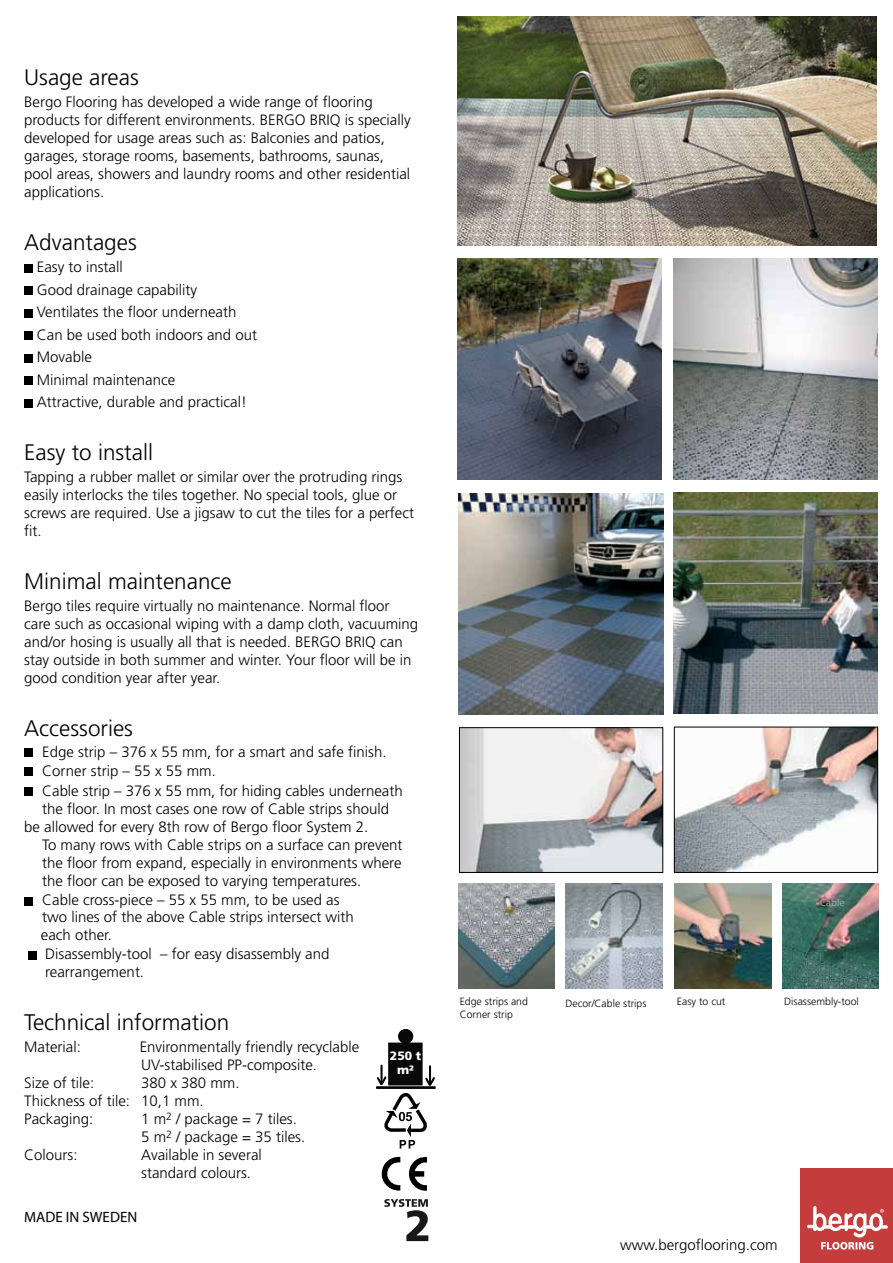
<style>
.page{position:relative;width:893px;height:1263px;background:#fff}
.page>*{position:absolute;margin:0;border:0;box-sizing:border-box;transform-origin:0 0}
.t1{font:300 22.5px "Frutiger";color:#000}
.t2{font:300 15px/18px "Frutiger";color:#000}
.t3{font:15px "Myriad Pro";color:#000}
.t4{font:900 12.15px/14.5px "Frutiger";color:#fff;text-align:center}
.t5{font:300 10.5px "Frutiger";color:#000}
.t6{font:10.5px "Myriad Pro";color:#92abac}
</style>
<div class="page">
<img style="left:782px;top:884px;width:97px;height:105px">
<img style="left:459px;top:884px;width:96px;height:105px">
<img style="left:566px;top:884px;width:97px;height:105px">
<img style="left:675px;top:884px;width:96px;height:105px">
<img style="left:674px;top:258px;width:204px;height:221px">
<img style="left:458px;top:17px;width:419px;height:229px">
<img style="left:458px;top:259px;width:204px;height:221px">
<img style="left:674px;top:493px;width:204px;height:221px">
<img style="left:459px;top:493px;width:204px;height:221px">
<img style="left:676px;top:729px;width:200px;height:142px">
<div style="left:674px;top:727px;width:204px;height:146px;border:1px solid #000"></div>
<img style="left:461px;top:729px;width:200px;height:142px">
<div style="left:459px;top:727px;width:204px;height:146px;border:1px solid #000"></div>
<svg style="left:384px;top:1093px;width:43px;height:55px"></svg>
<svg style="left:381px;top:1156px;width:19px;height:35px"></svg>
<svg style="left:409px;top:1157px;width:18px;height:34px"></svg>
<svg style="left:376px;top:1029px;width:59px;height:57px"></svg>
<hr style="left:376px;top:1086px;width:60px;height:3px;background:#000">
<svg style="left:384px;top:1199px;width:44px;height:42px"></svg>
<div style="left:801px;top:1168px;width:92px;height:94px;background:#c43d3c"></div>
<svg style="left:808px;top:1206px;width:79px;height:43px"></svg>
<div style="left:24px;top:264px;width:9px;height:8px;background:#000"></div>
<div style="left:24px;top:286px;width:9px;height:9px;background:#000"></div>
<div style="left:24px;top:309px;width:9px;height:8px;background:#000"></div>
<div style="left:24px;top:331px;width:9px;height:9px;background:#000"></div>
<div style="left:24px;top:354px;width:9px;height:8px;background:#000"></div>
<div style="left:24px;top:376px;width:9px;height:9px;background:#000"></div>
<div style="left:24px;top:399px;width:9px;height:8px;background:#000"></div>
<div style="left:24px;top:748px;width:9px;height:9px;background:#000"></div>
<div style="left:24px;top:768px;width:9px;height:8px;background:#000"></div>
<div style="left:24px;top:787px;width:9px;height:9px;background:#000"></div>
<div style="left:24px;top:897px;width:9px;height:8px;background:#000"></div>
<div style="left:28px;top:951px;width:9px;height:8px;background:#000"></div>
<h1 class="t1" style="left:24px;top:64px;width:116px">Usage areas</h1>
<p class="t2" style="left:24px;top:93px;width:388px">Bergo Flooring has developed a wide range of flooring products for different environments. BERGO BRIQ is specially developed for usage areas such as: Balconies and patios, garages, storage rooms, basements, bathrooms, saunas, pool areas, showers and laundry rooms and other residential applications.</p>
<h1 class="t1" style="left:24px;top:229px;width:114px">Advantages</h1>
<p class="t2" style="left:37px;top:256px;width:222px;line-height:22.5px">Easy to install<br>Good drainage capability<br>Ventilates the floor underneath<br>Can be used both indoors and out<br>Movable<br>Minimal maintenance<br>Attractive, durable and practical!</p>
<h1 class="t1" style="left:24px;top:439px;width:130px">Easy to install</h1>
<p class="t2" style="left:24px;top:468px;width:391px">Tapping a rubber mallet or similar over the protruding rings easily interlocks the tiles together. No special tools, glue or screws are required. Use a jigsaw to cut the tiles for a perfect fit.</p>
<h1 class="t1" style="left:24px;top:568px;width:209px">Minimal maintenance</h1>
<p class="t2" style="left:24px;top:597px;width:395px">Bergo tiles require virtually no maintenance. Normal floor care such as occasional wiping with a damp cloth, vacuuming and/or hosing is usually all that is needed. BERGO BRIQ can stay outside in both summer and winter. Your floor will be in good condition year after year.</p>
<h1 class="t1" style="left:24px;top:715px;width:110px">Accessories</h1>
<p class="t2" style="left:42px;top:742px;width:362px;line-height:19.5px">Edge strip – 376 x 55 mm, for a smart and safe finish.<br>Corner strip – 55 x 55 mm.<br>Cable strip – 376 x 55 mm, for hiding cables underneath</p>
<p class="t2" style="left:24px;top:800px;width:366px;text-indent:18px">the floor. In most cases one row of Cable strips should be allowed for every 8th row of Bergo floor System 2.</p>
<p class="t2" style="left:42px;top:836px;width:362px;text-align:justify">To many rows with Cable strips on a surface can prevent the floor from expand, especially in environments where the floor can be exposed to varying temperatures.</p>
<p class="t2" style="left:42px;top:892px;width:313px;line-height:16.5px">Cable cross-piece – 55 x 55 mm, to be used as two lines of the above Cable strips intersect with</p>
<p class="t2" style="left:41px;top:925px;width:290px;line-height:19.5px">each other.<br>Disassembly-tool – for easy disassembly and</p>
<p class="t2" style="left:45px;top:963px;width:100px">rearrangement.</p>
<h1 class="t1" style="left:24px;top:1009px;width:206px">Technical information</h1>
<p class="t2" style="left:24px;top:1038px;width:58px">Material:</p>
<p class="t2" style="left:140px;top:1038px;width:221px">Environmentally friendly recyclable<br>UV-stabilised PP-composite.</p>
<p class="t2" style="left:24px;top:1074px;width:71px">Size of tile:</p>
<p class="t4" style="left:390px;top:1048px;width:33px">250 t m²</p>
<p class="t2" style="left:24px;top:1074px;width:217px;text-indent:117px">380 x 380 mm.<br>Thickness of tile: 10,1 mm.<br>Packaging:</p>
<p class="t2" style="left:141px;top:1110px;width:166px">1 m<sup>2</sup> / package = 7 tiles.<br>5 m<sup>2</sup> / package = 35 tiles.</p>
<p class="t2" style="left:24px;top:1146px;width:55px">Colours:</p>
<p class="t2" style="left:141px;top:1146px;width:122px">Available in several standard colours.</p>
<p class="t3" style="left:24px;top:1207px;width:114px">MADE IN SWEDEN</p>
<p class="t6" style="left:820px;top:896px;width:26px">Cable</p>
<p class="t5" style="left:460px;top:996px;width:70px">Edge strips and</p>
<p class="t5" style="left:565px;top:997px;width:83px">Decor/Cable strips</p>
<p class="t5" style="left:460px;top:1008px;width:55px">Corner strip</p>
<p class="t5" style="left:677px;top:996px;width:50px">Easy to cut</p>
<p class="t5" style="left:784px;top:996px;width:76px">Disassembly-tool</p>
<p class="t2" style="left:620px;top:1236px;width:159px">www.bergoflooring.com</p>
</div>
